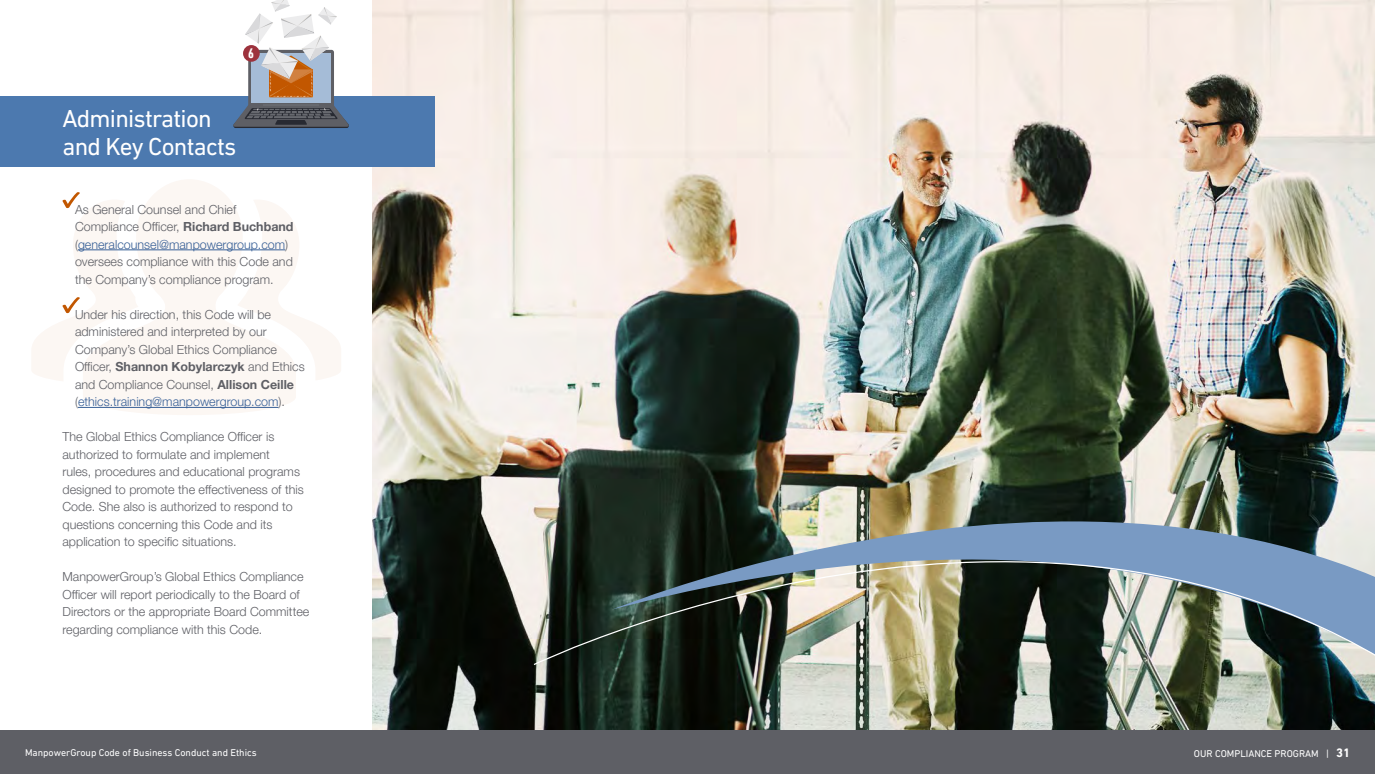
<style>
.page{position:relative;width:1375px;height:774px;background:#fff}
.page>*{position:absolute;margin:0;border:0;box-sizing:border-box;transform-origin:0 0}
.t1{font:25px/27.5px "DIN Next LT Pro";letter-spacing:-.03em;color:#fff}
.t2{font:700 condensed 14px "DIN Next LT Pro";color:#fff}
.t3{font:300 12.5px/17.5px "Helvetica Neue LT Pro";color:#5e5f65}
.t4{font:10px "DIN Next LT Pro";color:#fff}
.s1{font-weight:700}
.s2{color:#386097}
.s3{font-weight:700;font-size:12.5px}
</style>
<div class="page">
<svg style="left:296px;top:229px;width:45px;height:151px"></svg>
<svg style="left:83px;top:180px;width:213px;height:235px;fill:#fcf7f3"></svg>
<img style="left:372px;top:0;width:1003px;height:730px">
<div style="left:0;top:96px;width:435px;height:70px;background:#4c79af"></div>
<hr style="left:78px;top:249px;width:207px;height:1px;background:#386097">
<hr style="left:78px;top:407px;width:201px;height:1px;background:#386097">
<svg style="left:32px;top:192px;width:107px;height:189px"></svg>
<div style="left:248px;top:50px;width:86px;height:59px;background:#5e5f65;border-radius:3px"></div>
<div style="left:251px;top:53px;width:80px;height:50px;background:#a5bcd7"></div>
<hr style="left:263px;top:104px;width:56px;height:2px;background:#67696f">
<svg style="left:233px;top:105px;width:116px;height:23px"></svg>
<svg style="left:245px;top:0;width:92px;height:97px"></svg>
<div style="left:243px;top:45px;width:17px;height:17px;background:#9d323d;border-radius:50%"></div>
<img style="left:613px;top:346px;width:762px;height:32px">
<img style="left:533px;top:378px;width:842px;height:352px">
<div style="left:0;top:730px;width:1375px;height:44px;background:#5e5f65"></div>
<p class="t2" style="left:248px;top:45px;width:7px">6</p>
<h1 class="t1" style="left:62px;top:105px;width:175px">Administration and Key Contacts</h1>
<p class="t3" style="left:75px;top:200px;width:220px">As General Counsel and Chief Compliance Officer, <span class="s1">Richard Buchband </span>(<span class="s2">generalcounsel@manpowergroup. com</span>) oversees compliance with this Code and the Company’s compliance program.</p>
<p class="t3" style="left:75px;top:305px;width:231px">Under his direction, this Code will be administered and interpreted by our Company’s Global Ethics Compliance Officer, <span class="s1">Shannon Kobylarczyk</span> and Ethics and Compliance Counsel, <span class="s1">Allison Ceille </span>(<span class="s2">ethics.training@manpowergroup. com</span>).</p>
<p class="t3" style="left:62px;top:428px;width:243px">The Global Ethics Compliance Officer is authorized to formulate and implement<br>rules, procedures and educational programs designed to promote the effectiveness of this Code. She also is authorized to respond to questions concerning this Code and its application to specific situations.</p>
<p class="t3" style="left:62px;top:568px;width:248px">ManpowerGroup’s Global Ethics Compliance Officer will report periodically to the Board of Directors or the appropriate Board Committee regarding compliance with this Code.</p>
<p class="t4" style="left:25px;top:746px;width:233px">ManpowerGroup Code of Business Conduct and Ethics</p>
<p class="t4" style="left:1194px;top:747px;width:158px">OUR COMPLIANCE PROGRAM | <span class="s3">31</span></p>
</div>
